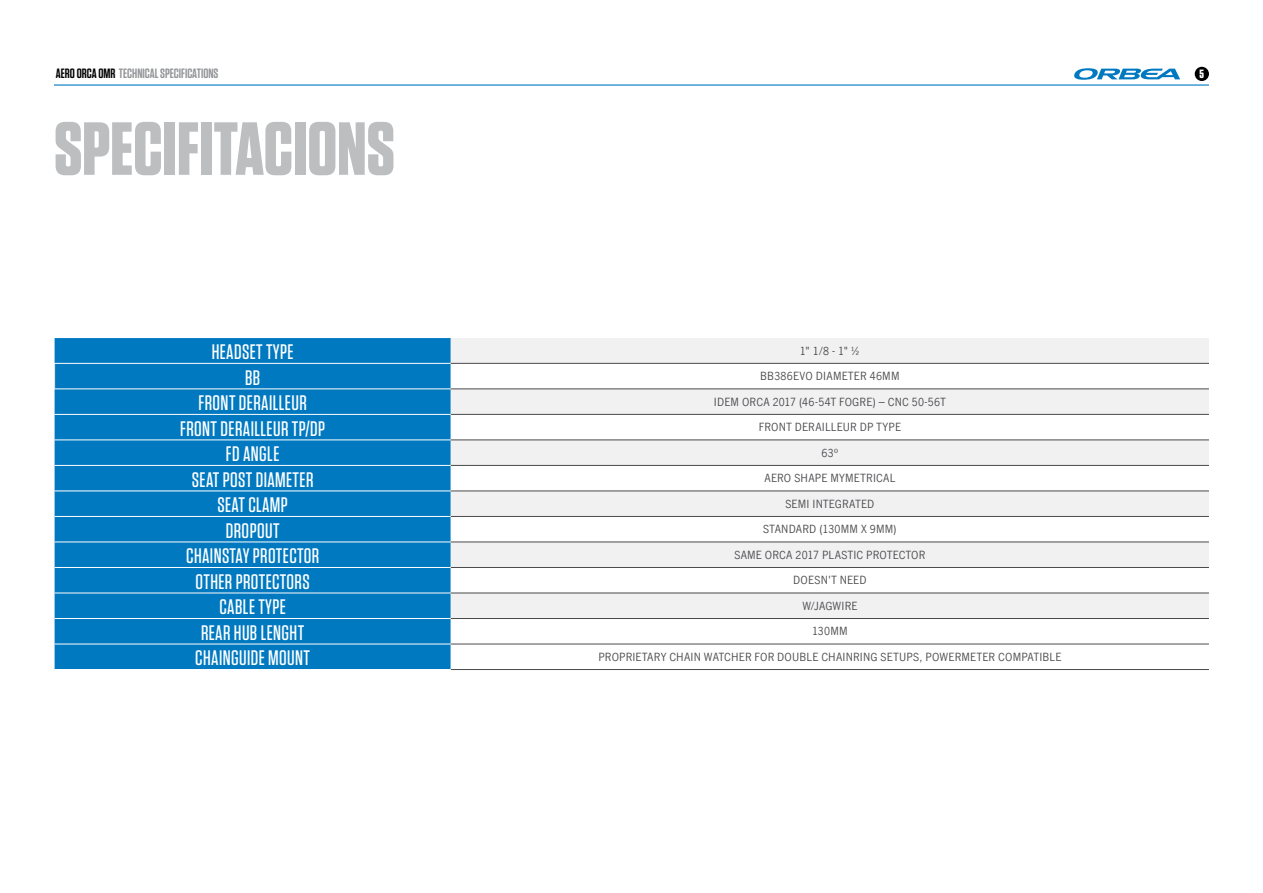
<style>
.page{position:relative;width:1263px;height:893px;background:#fff}
.page>*{position:absolute;margin:0;border:0;box-sizing:border-box;transform-origin:0 0}
.t1{font:700 75px "Tungsten";color:#bcbec0}
.t2{font:500 21px "Tungsten";letter-spacing:.02em;color:#fff}
.t3{font:600 13.5px "Tungsten";color:#939598}
.t4{font:12px "News Gothic Com";letter-spacing:.015em;color:#4a4a4d}
.t5{font:700 12px "Tungsten";color:#fff}
.s1{color:#000}
</style>
<div class="page">
<hr style="left:54px;top:84px;width:1155px;height:2px;background:#0079c1">
<svg style="left:1074px;top:68px;width:106px;height:12px"></svg>
<div style="left:1195px;top:67px;width:14px;height:14px;background:#000;border-radius:50%"></div>
<div style="left:55px;top:338px;width:396px;height:331px;background:#0079c1"></div>
<div style="left:451px;top:338px;width:758px;height:25px;background:#f1f1f2"></div>
<svg style="left:451px;top:389px;width:758px;height:255px;fill:#f1f1f2"></svg>
<svg style="left:54px;top:364px;width:1px;height:24px"></svg>
<hr style="left:451px;top:363px;width:758px;height:1px;background:#4a4a4d">
<hr style="left:451px;top:388px;width:758px;height:1px;background:#4a4a4d">
<hr style="left:451px;top:414px;width:758px;height:1px;background:#4a4a4d">
<hr style="left:451px;top:439px;width:758px;height:1px;background:#4a4a4d">
<hr style="left:451px;top:465px;width:758px;height:1px;background:#4a4a4d">
<hr style="left:451px;top:491px;width:758px;height:1px;background:#4a4a4d">
<hr style="left:451px;top:516px;width:758px;height:1px;background:#4a4a4d">
<hr style="left:451px;top:542px;width:758px;height:1px;background:#4a4a4d">
<hr style="left:451px;top:567px;width:758px;height:1px;background:#4a4a4d">
<hr style="left:451px;top:593px;width:758px;height:1px;background:#4a4a4d">
<hr style="left:451px;top:618px;width:758px;height:1px;background:#4a4a4d">
<hr style="left:451px;top:644px;width:758px;height:1px;background:#4a4a4d">
<hr style="left:451px;top:669px;width:758px;height:1px;background:#4a4a4d">
<hr style="left:54px;top:363px;width:397px;height:1px;background:#fff">
<hr style="left:54px;top:388px;width:397px;height:1px;background:#fff">
<hr style="left:55px;top:414px;width:396px;height:1px;background:#fff">
<hr style="left:55px;top:439px;width:396px;height:1px;background:#fff">
<hr style="left:55px;top:465px;width:396px;height:1px;background:#fff">
<hr style="left:55px;top:491px;width:396px;height:1px;background:#fff">
<hr style="left:55px;top:516px;width:396px;height:1px;background:#fff">
<hr style="left:55px;top:542px;width:396px;height:1px;background:#fff">
<hr style="left:55px;top:567px;width:396px;height:1px;background:#fff">
<hr style="left:55px;top:593px;width:396px;height:1px;background:#fff">
<hr style="left:55px;top:618px;width:396px;height:1px;background:#fff">
<hr style="left:55px;top:644px;width:396px;height:1px;background:#fff">
<p class="t3" style="left:56px;top:67px;width:164px"><span class="s1">AERO ORCA OMR</span> TECHNICAL SPECIFICATIONS</p>
<p class="t5" style="left:1199px;top:67px;width:6px">5</p>
<h1 class="t1" style="left:54px;top:109px;width:342px">SPECIFITACIONS</h1>
<h2 class="t2" style="left:212px;top:341px;width:83px">HEADSET TYPE</h2>
<p class="t4" style="left:800px;top:344px;width:61px">1" 1/8 - 1" ½</p>
<h2 class="t2" style="left:245px;top:366px;width:17px">BB</h2>
<p class="t4" style="left:760px;top:370px;width:141px">BB386EVO DIAMETER 46MM</p>
<h2 class="t2" style="left:198px;top:392px;width:110px">FRONT DERAILLEUR</h2>
<p class="t4" style="left:714px;top:395px;width:233px">IDEM ORCA 2017 (46-54T FOGRE) – CNC 50-56T</p>
<h2 class="t2" style="left:180px;top:417px;width:147px">FRONT DERAILLEUR TP/DP</h2>
<p class="t4" style="left:759px;top:421px;width:144px">FRONT DERAILLEUR DP TYPE</p>
<h2 class="t2" style="left:226px;top:443px;width:55px">FD ANGLE</h2>
<p class="t4" style="left:821px;top:446px;width:18px">63º</p>
<h2 class="t2" style="left:192px;top:468px;width:123px">SEAT POST DIAMETER</h2>
<p class="t4" style="left:764px;top:472px;width:132px">AERO SHAPE MYMETRICAL</p>
<h2 class="t2" style="left:217px;top:494px;width:72px">SEAT CLAMP</h2>
<p class="t4" style="left:785px;top:497px;width:91px">SEMI INTEGRATED</p>
<h2 class="t2" style="left:226px;top:519px;width:55px">DROPOUT</h2>
<p class="t4" style="left:763px;top:523px;width:135px">STANDARD (130MM X 9MM)</p>
<h2 class="t2" style="left:186px;top:545px;width:135px">CHAINSTAY PROTECTOR</h2>
<p class="t4" style="left:734px;top:548px;width:193px">SAME ORCA 2017 PLASTIC PROTECTOR</p>
<h2 class="t2" style="left:196px;top:570px;width:116px">OTHER PROTECTORS</h2>
<p class="t4" style="left:793px;top:574px;width:75px">DOESN'T NEED</p>
<h2 class="t2" style="left:220px;top:596px;width:68px">CABLE TYPE</h2>
<p class="t4" style="left:802px;top:599px;width:57px">W/JAGWIRE</p>
<h2 class="t2" style="left:201px;top:621px;width:105px">REAR HUB LENGHT</h2>
<p class="t4" style="left:812px;top:625px;width:37px">130MM</p>
<h2 class="t2" style="left:195px;top:647px;width:116px">CHAINGUIDE MOUNT</h2>
<p class="t4" style="left:598px;top:650px;width:464px">PROPRIETARY CHAIN WATCHER FOR DOUBLE CHAINRING SETUPS, POWERMETER COMPATIBLE</p>
</div>
